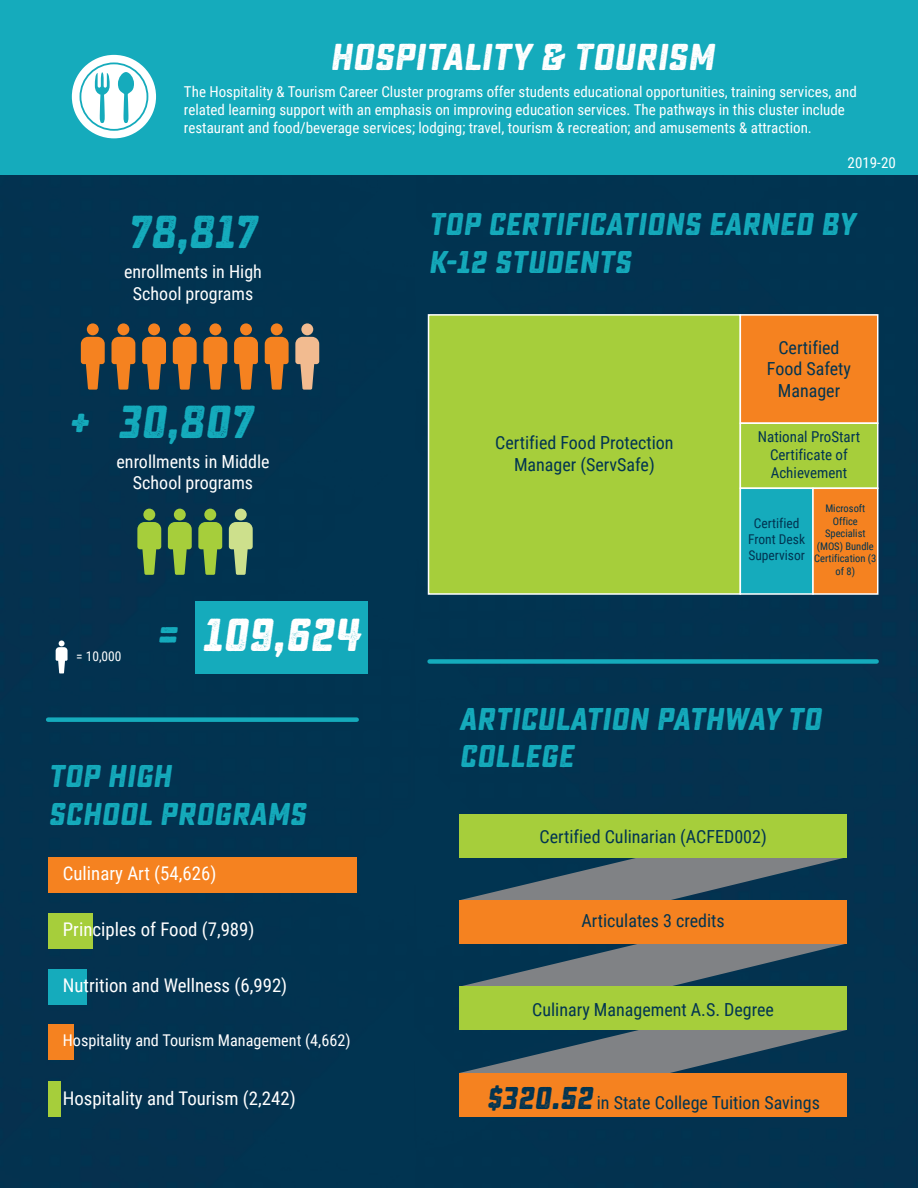
<style>
.page{position:relative;width:918px;height:1188px;background:#fff}
.page>*{position:absolute;margin:0;border:0;box-sizing:border-box;transform-origin:0 0}
.t1{font:46.2px "Sucrose Slant Bold One";color:#15abbc}
.t2{font:46.2px "Sucrose Slant Bold One";color:#fff}
.t3{font:37.35px "Sucrose Slant Bold One";color:#fff}
.t4{font:31.5px/37.8px "Sucrose Slant Bold One";color:#15abbc}
.t5{font:18.75px "Roboto Condensed";color:#fff}
.t6{font:18px/21.6px "Roboto Condensed";color:#013451;text-align:center}
.t7{font:18px/21.6px "Roboto Condensed";color:#fff;text-align:center}
.t8{font:16.2px "Roboto Condensed";color:#fff}
.t9{font:15px/18px "Roboto Condensed";color:#fff}
.t10{font:15px/18px "Roboto Condensed";color:#013451;text-align:center}
.t11{font:13.5px/16.2px "Roboto Condensed";color:#013451;text-align:center}
.t12{font:13.5px "Roboto Condensed";color:#fff}
.t13{font:10.5px/12.6px "Roboto Condensed";color:#013451;text-align:center}
.s1{font-family:"Sucrose Slant Bold One";font-size:31.5px}
</style>
<div class="page">
<div style="left:0;top:174px;width:917px;height:1014px;background:#023350"></div>
<div style="left:0;top:0;width:918px;height:174px;background:#15abbc"></div>
<div style="left:48px;top:1082px;width:13px;height:35px;background:#a6ce3b"></div>
<div style="left:48px;top:1024px;width:26px;height:35px;background:#f58220"></div>
<div style="left:48px;top:717px;width:309px;height:5px;background:#15abbc"></div>
<svg style="left:72px;top:55px;width:84px;height:83px"></svg>
<svg style="left:459px;top:814px;width:388px;height:259px"></svg>
<div style="left:459px;top:987px;width:388px;height:43px;background:#a6ce3b"></div>
<div style="left:459px;top:1073px;width:388px;height:43px;background:#f58220"></div>
<div style="left:430px;top:659px;width:447px;height:5px;background:#15abbc"></div>
<div style="left:428px;top:314px;width:313px;height:281px;background:#a6ce3b;border:2px solid #fff"></div>
<div style="left:740px;top:314px;width:138px;height:110px;background:#f58220;border:2px solid #fff"></div>
<div style="left:740px;top:423px;width:138px;height:66px;background:#a6ce3b;border:2px solid #fff"></div>
<div style="left:740px;top:488px;width:74px;height:107px;background:#15abbc;border:2px solid #fff"></div>
<div style="left:812px;top:488px;width:66px;height:107px;background:#f58220;border:2px solid #fff"></div>
<svg style="left:81px;top:337px;width:24px;height:53px"></svg>
<div style="left:87px;top:323px;width:12px;height:12px;background:#f58220;border-radius:50%"></div>
<svg style="left:112px;top:337px;width:23px;height:53px"></svg>
<div style="left:117px;top:323px;width:12px;height:12px;background:#f58220;border-radius:50%"></div>
<svg style="left:142px;top:337px;width:24px;height:53px"></svg>
<div style="left:148px;top:323px;width:12px;height:12px;background:#f58220;border-radius:50%"></div>
<svg style="left:173px;top:337px;width:24px;height:53px"></svg>
<div style="left:179px;top:323px;width:12px;height:12px;background:#f58220;border-radius:50%"></div>
<svg style="left:203px;top:337px;width:24px;height:53px"></svg>
<div style="left:209px;top:323px;width:12px;height:12px;background:#f58220;border-radius:50%"></div>
<svg style="left:234px;top:337px;width:24px;height:53px"></svg>
<div style="left:240px;top:323px;width:12px;height:12px;background:#f58220;border-radius:50%"></div>
<svg style="left:265px;top:337px;width:24px;height:53px"></svg>
<div style="left:271px;top:323px;width:12px;height:12px;background:#f58220;border-radius:50%"></div>
<svg style="left:295px;top:323px;width:24px;height:67px"></svg>
<svg style="left:137px;top:522px;width:24px;height:53px"></svg>
<div style="left:143px;top:509px;width:12px;height:12px;background:#a6ce3b;border-radius:50%"></div>
<svg style="left:168px;top:522px;width:24px;height:53px"></svg>
<div style="left:174px;top:509px;width:12px;height:12px;background:#a6ce3b;border-radius:50%"></div>
<svg style="left:198px;top:522px;width:24px;height:53px"></svg>
<div style="left:204px;top:509px;width:12px;height:12px;background:#a6ce3b;border-radius:50%"></div>
<svg style="left:229px;top:522px;width:24px;height:53px"></svg>
<div style="left:235px;top:509px;width:12px;height:12px;background:#cde08c;border-radius:50%"></div>
<div style="left:196px;top:601px;width:172px;height:72px;background:#15abbc"></div>
<svg style="left:56px;top:640px;width:12px;height:33px"></svg>
<div style="left:48px;top:857px;width:309px;height:35px;background:#f58220"></div>
<div style="left:48px;top:913px;width:45px;height:35px;background:#a6ce3b"></div>
<div style="left:48px;top:969px;width:39px;height:36px;background:#15abbc"></div>
<h1 class="t3" style="left:330px;top:35px;width:386px">HOSPITALITY &amp; TOURISM</h1>
<p class="t9" style="left:184px;top:82px;width:674px">The Hospitality &amp; Tourism Career Cluster programs offer students educational opportunities, training services, and related learning support with an emphasis on improving education services. The pathways in this cluster include restaurant and food/beverage services; lodging; travel, tourism &amp; recreation; and amusements &amp; attraction.</p>
<p class="t9" style="left:848px;top:154px;width:50px">2019-20</p>
<p class="t1" style="left:127px;top:205px;width:130px">78,817</p>
<p class="t7" style="left:124px;top:260px;width:139px">enrollments in High<br>School programs</p>
<p class="t1" style="left:68px;top:395px;width:185px">+ 30,807</p>
<p class="t7" style="left:117px;top:450px;width:155px">enrollments in Middle<br>School programs</p>
<p class="t12" style="left:76px;top:647px;width:47px">= 10,000</p>
<p class="t1" style="left:155px;top:608px;width:24px">=</p>
<p class="t2" style="left:202px;top:608px;width:160px">109,624</p>
<p class="t4" style="left:48px;top:758px;width:259px">TOP HIGH<br>SCHOOL PROGRAMS</p>
<p class="t5" style="left:63px;top:860px;width:155px">Culinary Art (54,626)</p>
<p class="t5" style="left:63px;top:917px;width:193px">Principles of Food (7,989)</p>
<p class="t5" style="left:63px;top:973px;width:226px">Nutrition and Wellness (6,992)</p>
<p class="t8" style="left:63px;top:1029px;width:289px">Hospitality and Tourism Management (4,662)</p>
<p class="t5" style="left:63px;top:1085px;width:234px">Hospitality and Tourism (2,242)</p>
<p class="t4" style="left:429px;top:206px;width:428px">TOP CERTIFICATIONS EARNED BY<br>K-12 STUDENTS</p>
<p class="t6" style="left:495px;top:431px;width:180px">Certified Food Protection<br>Manager (ServSafe)</p>
<p class="t6" style="left:767px;top:336px;width:86px">Certified<br>Food Safety<br>Manager</p>
<p class="t10" style="left:758px;top:427px;width:104px">National ProStart<br>Certificate of<br>Achievement</p>
<p class="t11" style="left:748px;top:514px;width:58px">Certified<br>Front Desk<br>Supervisor</p>
<p class="t13" style="left:814px;top:501px;width:64px">Microsoft<br>Office<br>Specialist (MOS) Bundle<br>Certification (3 of 8)</p>
<p class="t4" style="left:459px;top:700px;width:364px">ARTICULATION PATHWAY TO<br>COLLEGE</p>
<p class="t6" style="left:540px;top:825px;width:229px">Certified Culinarian (ACFED002)</p>
<p class="t6" style="left:582px;top:909px;width:145px">Articulates 3 credits</p>
<p class="t6" style="left:532px;top:998px;width:243px">Culinary Management A.S. Degree</p>
<p class="t6" style="left:486px;top:1091px;width:335px"><span class="s1">$320.52</span> in State College Tuition Savings</p>
</div>
